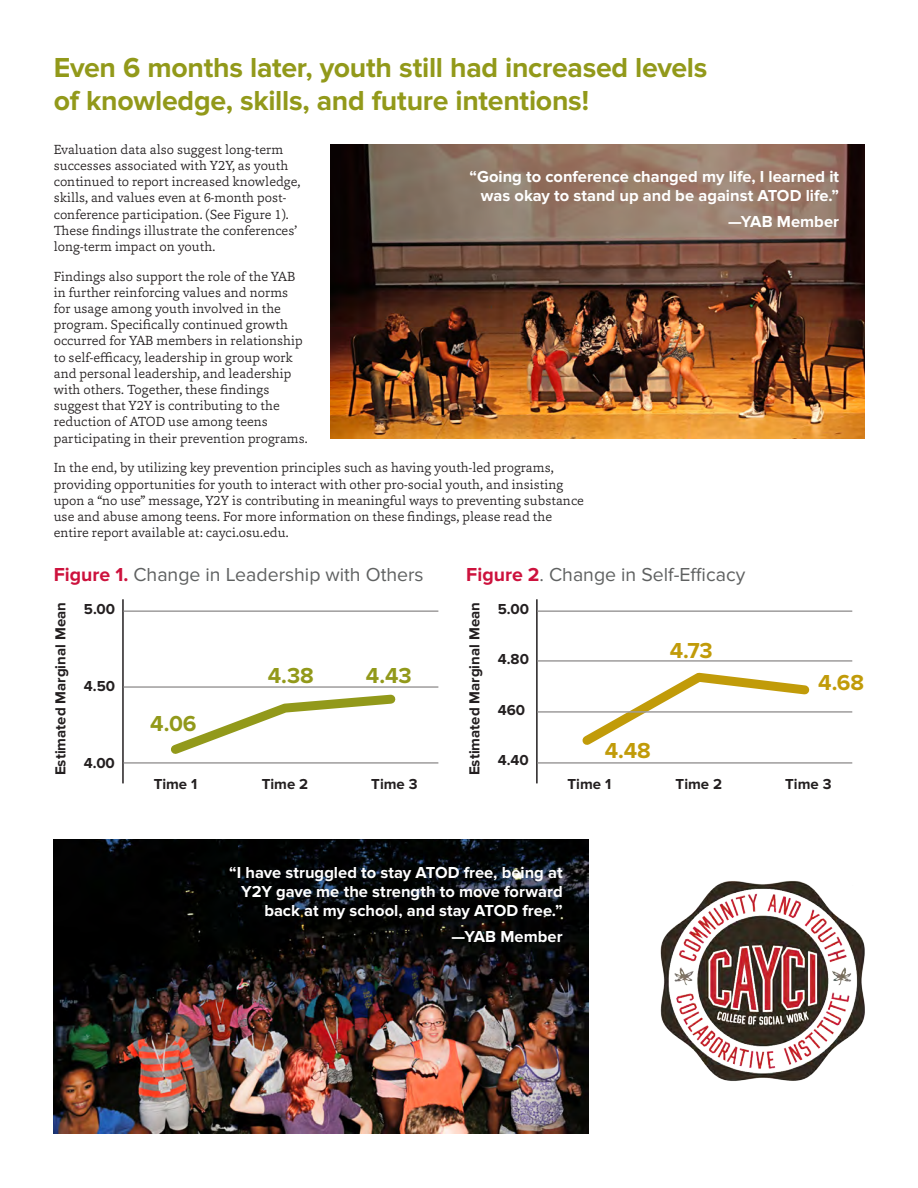
<style>
.page{position:relative;width:918px;height:1188px;background:#fff}
.page>*{position:absolute;margin:0;border:0;box-sizing:border-box;transform-origin:0 0}
.t1{font:700 28.5px "Proxima Nova";letter-spacing:-.01em;color:#92991a}
.Body{font:700 22.5px "Proxima Nova";color:#92991a}
.Body-2{font:700 22.5px "Proxima Nova";color:#c19b09}
.Table_head{font:19.5px "Proxima Nova";color:#5f6161}
.Quote_callouts{font:700 16.5px/19px "Proxima Nova";color:#fff;text-align:right}
.Body-3{font:700 15px "Proxima Nova";color:#231f20}
.Body-4{font:300 13.5px/16.2px "Capita";color:#231f20}
.s1{font-weight:700;color:#cd123d}
</style>
<div class="page">
<img style="left:330px;top:144px;width:535px;height:295px">
<img style="left:54px;top:839px;width:534px;height:295px">
<img style="left:660px;top:880px;width:205px;height:201px">
<hr style="left:122px;top:599px;width:2px;height:184px;background:#231f20">
<hr style="left:124px;top:762px;width:314px;height:2px;background:#9e9c9c">
<hr style="left:124px;top:686px;width:314px;height:2px;background:#9e9c9c">
<hr style="left:124px;top:610px;width:314px;height:2px;background:#9e9c9c">
<svg style="left:171px;top:694px;width:225px;height:60px"></svg>
<hr style="left:536px;top:599px;width:2px;height:184px;background:#231f20">
<hr style="left:538px;top:762px;width:314px;height:2px;background:#9e9c9c">
<hr style="left:538px;top:660px;width:314px;height:2px;background:#9e9c9c">
<hr style="left:538px;top:610px;width:314px;height:2px;background:#9e9c9c">
<svg style="left:582px;top:672px;width:228px;height:73px"></svg>
<hr style="left:538px;top:711px;width:314px;height:2px;background:#9e9c9c">
<h1 class="t1" style="left:54px;top:51px;width:655px">Even 6 months later, youth still had increased levels</h1>
<h1 class="t1" style="left:54px;top:84px;width:537px">of knowledge, skills, and future intentions!</h1>
<p class="Body-4" style="left:54px;top:141px;width:248px">Evaluation data also suggest long-term successes associated with Y2Y, as youth continued to report increased knowledge, skills, and values even at 6-month post&shy;conference participation. (See Figure 1).<br>These findings illustrate the conferences’ long-term impact on youth.</p>
<p class="Body-4" style="left:54px;top:268px;width:255px">Findings also support the role of the YAB in further reinforcing values and norms for usage among youth involved in the program. Specifically continued growth occurred for YAB members in relationship to self-efficacy, leadership in group work and personal leadership, and leadership with others. Together, these findings suggest that Y2Y is contributing to the reduction of ATOD use among teens participating in their prevention programs.</p>
<p class="Body-4" style="left:54px;top:459px;width:532px">In the end, by utilizing key prevention principles such as having youth-led programs, providing opportunities for youth to interact with other pro-social youth, and insisting upon a “no use” message, Y2Y is contributing in meaningful ways to preventing substance use and abuse among teens. For more information on these findings, please read the entire report available at: cayci.osu.edu.</p>
<p class="Quote_callouts" style="left:470px;top:167px;width:371px">“Going to conference changed my life, I learned it was okay to stand up and be against ATOD life.”</p>
<p class="Quote_callouts" style="left:728px;top:212px;width:113px">—YAB Member</p>
<p class="Table_head" style="left:54px;top:563px;width:371px"><span class="s1">Figure 1.</span> Change in Leadership with Others</p>
<p class="Table_head" style="left:466px;top:563px;width:280px"><span class="s1">Figure 2</span>. Change in Self-Efficacy</p>
<p class="Body-3" style="left:52px;top:775px;width:175px;rotate:-90deg">Estimated Marginal Mean</p>
<p class="Body-3" style="left:154px;top:776px;width:45px">Time 1</p>
<p class="Body-3" style="left:262px;top:776px;width:48px">Time 2</p>
<p class="Body-3" style="left:371px;top:776px;width:48px">Time 3</p>
<p class="Body-3" style="left:466px;top:775px;width:175px;rotate:-90deg">Estimated Marginal Mean</p>
<p class="Body-3" style="left:84px;top:601px;width:33px">5.00</p>
<p class="Body-3" style="left:498px;top:601px;width:33px">5.00</p>
<p class="Body-3" style="left:498px;top:651px;width:33px">4.80</p>
<p class="Body-3" style="left:498px;top:701px;width:29px">460</p>
<p class="Body-3" style="left:498px;top:751px;width:33px">4.40</p>
<p class="Body-2" style="left:670px;top:637px;width:45px">4.73</p>
<p class="Body" style="left:268px;top:663px;width:48px">4.38</p>
<p class="Body" style="left:366px;top:663px;width:47px">4.43</p>
<p class="Body-2" style="left:818px;top:670px;width:48px">4.68</p>
<p class="Body-3" style="left:84px;top:678px;width:33px">4.50</p>
<p class="Body" style="left:150px;top:710px;width:48px">4.06</p>
<p class="Body-2" style="left:605px;top:738px;width:48px">4.48</p>
<p class="Body-3" style="left:84px;top:755px;width:33px">4.00</p>
<p class="Body-3" style="left:568px;top:776px;width:45px">Time 1</p>
<p class="Body-3" style="left:676px;top:776px;width:48px">Time 2</p>
<p class="Body-3" style="left:785px;top:776px;width:48px">Time 3</p>
<p class="Quote_callouts" style="left:229px;top:863px;width:335px">“I have struggled to stay ATOD free, being at<br>Y2Y gave me the strength to move forward back at my school, and stay ATOD free.”</p>
<p class="Quote_callouts" style="left:452px;top:927px;width:113px">—YAB Member</p>
</div>
